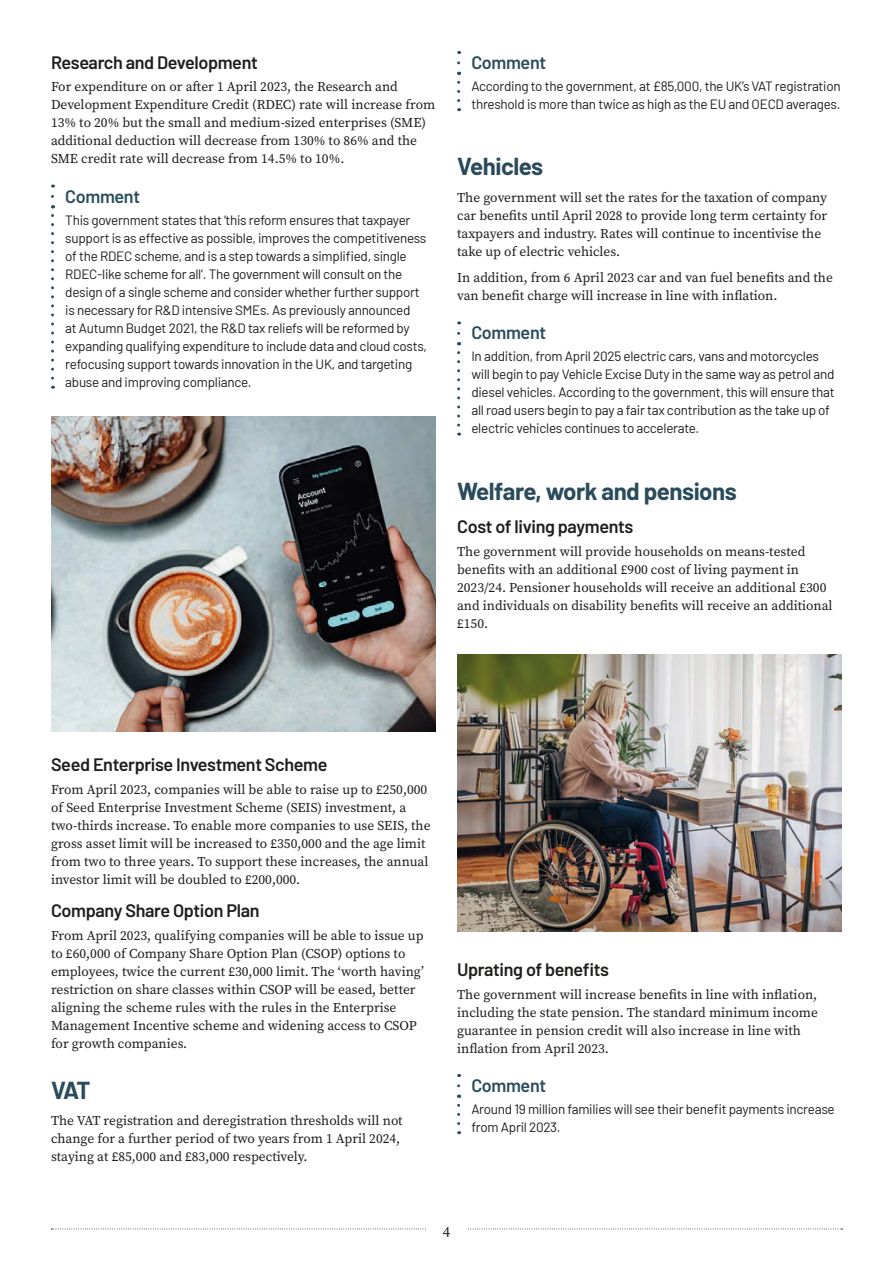
<style>
.page{position:relative;width:893px;height:1263px;background:#fff}
.page>*{position:absolute;margin:0;border:0;box-sizing:border-box;transform-origin:0 0}
.t1{font:700 24px "Barlow";letter-spacing:-.02em;color:#2a4b5c}
.t2{font:600 18px "Barlow";letter-spacing:-.02em;color:#1d1d1b}
.t3{font:600 18px "Barlow";letter-spacing:-.02em;color:#2a4b5c}
.t4{font:15px "Source Serif Pro";color:#1d1d1b}
.t5{font:13.5px/18px "Source Serif Pro";color:#1d1d1b}
.t6{font:13.5px/18px "Barlow";letter-spacing:-.02em;color:#1d1d1b}
</style>
<div class="page">
<svg style="left:51px;top:1228px;width:792px;height:1px"></svg>
<div style="left:426px;top:1208px;width:41px;height:42px;background:#fff"></div>
<svg style="left:51px;top:205px;width:3px;height:173px"></svg>
<svg style="left:51px;top:185px;width:3px;height:11px"></svg>
<svg style="left:457px;top:72px;width:3px;height:29px"></svg>
<svg style="left:457px;top:51px;width:3px;height:12px"></svg>
<svg style="left:457px;top:342px;width:3px;height:83px"></svg>
<svg style="left:457px;top:321px;width:3px;height:12px"></svg>
<svg style="left:457px;top:1095px;width:3px;height:28px"></svg>
<svg style="left:457px;top:1074px;width:3px;height:12px"></svg>
<img style="left:51px;top:417px;width:385px;height:314px">
<img style="left:457px;top:655px;width:385px;height:276px">
<h2 class="t2" style="left:51px;top:49px;width:208px">Research and Development</h2>
<p class="t5" style="left:51px;top:79px;width:386px">For expenditure on or after 1 April 2023, the Research and Development Expenditure Credit (RDEC) rate will increase from 13% to 20% but the small and medium-sized enterprises (SME) additional deduction will decrease from 130% to 86% and the SME credit rate will decrease from 14.5% to 10%.</p>
<h2 class="t3" style="left:65px;top:183px;width:76px">Comment</h2>
<p class="t6" style="left:65px;top:212px;width:363px">This government states that ‘this reform ensures that taxpayer support is as effective as possible, improves the competitiveness of the RDEC scheme, and is a step towards a simplified, single RDEC-like scheme for all’. The government will consult on the design of a single scheme and consider whether further support is necessary for R&amp;D intensive SMEs. As previously announced<br>at Autumn Budget 2021, the R&amp;D tax reliefs will be reformed by expanding qualifying expenditure to include data and cloud costs, refocusing support towards innovation in the UK, and targeting abuse and improving compliance.</p>
<h2 class="t3" style="left:471px;top:49px;width:76px">Comment</h2>
<p class="t6" style="left:471px;top:76px;width:371px">According to the government, at £85,000, the UK’s VAT registration threshold is more than twice as high as the EU and OECD averages.</p>
<h1 class="t1" style="left:457px;top:158px;width:88px">Vehicles</h1>
<p class="t5" style="left:457px;top:189px;width:371px">The government will set the rates for the taxation of company car benefits until April 2028 to provide long term certainty for taxpayers and industry. Rates will continue to incentivise the take up of electric vehicles.</p>
<p class="t5" style="left:457px;top:270px;width:377px">In addition, from 6 April 2023 car and van fuel benefits and the van benefit charge will increase in line with inflation.</p>
<h2 class="t3" style="left:471px;top:320px;width:76px">Comment</h2>
<p class="t6" style="left:471px;top:347px;width:365px">In addition, from April 2025 electric cars, vans and motorcycles will begin to pay Vehicle Excise Duty in the same way as petrol and diesel vehicles. According to the government, this will ensure that all road users begin to pay a fair tax contribution as the take up of electric vehicles continues to accelerate.</p>
<h1 class="t1" style="left:457px;top:482px;width:281px">Welfare, work and pensions</h1>
<h2 class="t2" style="left:457px;top:514px;width:178px">Cost of living payments</h2>
<p class="t5" style="left:457px;top:543px;width:377px">The government will provide households on means-tested benefits with an additional £900 cost of living payment in 2023/24. Pensioner households will receive an additional £300 and individuals on disability benefits will receive an additional £150.</p>
<h2 class="t2" style="left:51px;top:752px;width:278px">Seed Enterprise Investment Scheme</h2>
<p class="t5" style="left:51px;top:781px;width:381px">From April 2023, companies will be able to raise up to £250,000 of Seed Enterprise Investment Scheme (SEIS) investment, a two-thirds increase. To enable more companies to use SEIS, the gross asset limit will be increased to £350,000 and the age limit from two to three years. To support these increases, the annual investor limit will be doubled to £200,000.</p>
<h2 class="t2" style="left:51px;top:898px;width:210px">Company Share Option Plan</h2>
<p class="t5" style="left:51px;top:927px;width:374px">From April 2023, qualifying companies will be able to issue up to £60,000 of Company Share Option Plan (CSOP) options to employees, twice the current £30,000 limit. The ‘worth having’ restriction on share classes within CSOP will be eased, better aligning the scheme rules with the rules in the Enterprise Management Incentive scheme and widening access to CSOP for growth companies.</p>
<h1 class="t1" style="left:51px;top:1081px;width:41px">VAT</h1>
<p class="t5" style="left:51px;top:1113px;width:353px">The VAT registration and deregistration thresholds will not change for a further period of two years from 1 April 2024, staying at £85,000 and £83,000 respectively.</p>
<h2 class="t2" style="left:457px;top:957px;width:153px">Uprating of benefits</h2>
<p class="t5" style="left:457px;top:986px;width:362px">The government will increase benefits in line with inflation, including the state pension. The standard minimum income guarantee in pension credit will also increase in line with inflation from April 2023.</p>
<h2 class="t3" style="left:471px;top:1072px;width:76px">Comment</h2>
<p class="t6" style="left:471px;top:1099px;width:365px">Around 19 million families will see their benefit payments increase from April 2023.</p>
<p class="t4" style="left:443px;top:1225px;width:9px">4</p>
</div>
